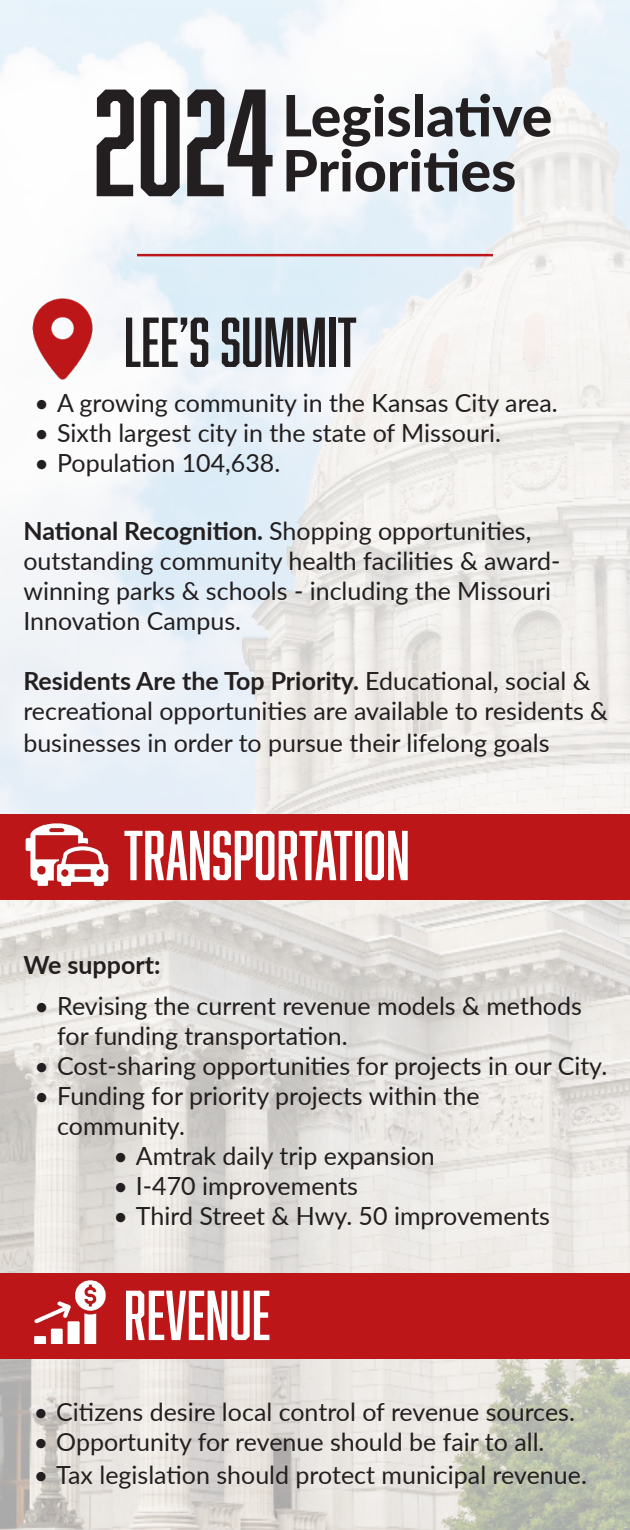
<style>
.page{position:relative;width:630px;height:1530px;background:#fff}
.page>*{position:absolute;margin:0;border:0;box-sizing:border-box;transform-origin:0 0}
.t1{font:140.5px "Abolition";color:#231f20}
.t2{font:65px "Abolition";color:#fff}
.t3{font:65px "Abolition";color:#231f20}
.t4{font:800 57px "Lato";color:#231f20}
.t5{font:25px/30px "Lato";color:#231f20}
.t6{font:700 25px "Lato";color:#231f20}
.s1{font-weight:700}
</style>
<div class="page">
<img style="left:0;top:0;width:630px;height:1530px">
<div style="left:0;top:814px;width:630px;height:86px;background:#bc1618"></div>
<div style="left:0;top:1273px;width:630px;height:86px;background:#bc1618"></div>
<img style="left:14px;top:289px;width:97px;height:103px">
<img style="left:25px;top:823px;width:84px;height:64px">
<img style="left:33px;top:1280px;width:73px;height:63px">
<hr style="left:137px;top:254px;width:356px;height:2px;background:#bc1618">
<p class="t1" style="left:93px;top:61px;width:182px">2024</p>
<p class="t4" style="left:282px;top:73px;width:272px">Legislative</p>
<p class="t4" style="left:282px;top:128px;width:236px">Priorities</p>
<p class="t3" style="left:124px;top:305px;width:234px">LEE’S SUMMIT</p>
<p class="t5" style="left:35px;top:387px;width:525px">• A growing community in the Kansas City area.</p>
<p class="t5" style="left:35px;top:417px;width:468px">• Sixth largest city in the state of Missouri.</p>
<p class="t5" style="left:35px;top:447px;width:247px">• Population 104,638.</p>
<p class="t5" style="left:23px;top:515px;width:539px"><span class="s1">National Recognition.</span> Shopping opportunities, outstanding community health facilities &amp; award&shy;winning parks &amp; schools - including the Missouri Innovation Campus.</p>
<p class="t5" style="left:23px;top:665px;width:586px;line-height:30.8px"><span class="s1">Residents Are the Top Priority.</span> Educational, social &amp; recreational opportunities are available to residents &amp; businesses in order to pursue their lifelong goals</p>
<p class="t2" style="left:124px;top:818px;width:287px">TRANSPORTATION</p>
<p class="t6" style="left:23px;top:946px;width:139px">We support:</p>
<p class="t5" style="left:57px;top:990px;width:526px;text-indent:-23px">• Revising the current revenue models &amp; methods for funding transportation.</p>
<p class="t5" style="left:35px;top:1050px;width:574px">• Cost-sharing opportunities for projects in our City.</p>
<p class="t5" style="left:57px;top:1080px;width:424px;text-indent:-23px">• Funding for priority projects within the community.</p>
<p class="t5" style="left:113px;top:1140px;width:323px">• Amtrak daily trip expansion</p>
<p class="t5" style="left:113px;top:1170px;width:246px">• I-470 improvements</p>
<p class="t5" style="left:113px;top:1200px;width:438px">• Third Street &amp; Hwy. 50 improvements</p>
<p class="t2" style="left:124px;top:1278px;width:148px">REVENUE</p>
<p class="t5" style="left:34px;top:1396px;width:543px">• Citizens desire local control of revenue sources.</p>
<p class="t5" style="left:34px;top:1426px;width:512px">• Opportunity for revenue should be fair to all.</p>
<p class="t5" style="left:34px;top:1459px;width:555px">• Tax legislation should protect municipal revenue.</p>
</div>
